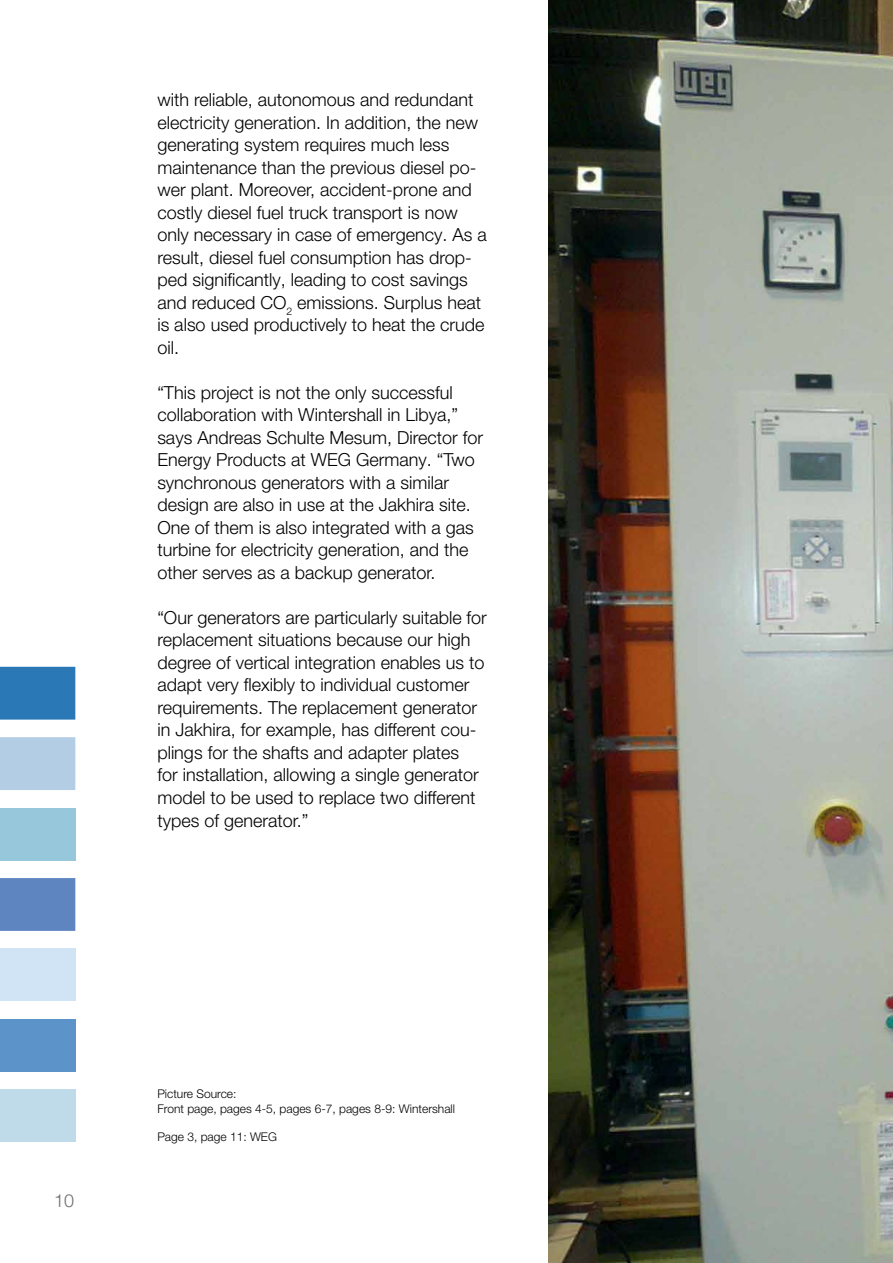
<style>
.page{position:relative;width:893px;height:1263px;background:#fff}
.page>*{position:absolute;margin:0;border:0;box-sizing:border-box;transform-origin:0 0}
.t1{font:300 18px/22.5px "Helvetica Neue LT Pro";color:#000}
.t2{font:300 18px "Helvetica Neue LT Pro";color:#6d6e71}
.t3{font:300 12px/14.4px "Helvetica Neue LT Pro";color:#000}
</style>
<div class="page">
<img style="left:549px;top:0;width:344px;height:1263px">
<div style="left:0;top:1089px;width:75px;height:53px;background:#bfdbe9"></div>
<div style="left:0;top:1019px;width:75px;height:53px;background:#5c94ca"></div>
<div style="left:0;top:948px;width:75px;height:53px;background:#d0e4f6"></div>
<div style="left:0;top:878px;width:75px;height:53px;background:#5f85c1"></div>
<div style="left:0;top:808px;width:75px;height:52px;background:#97c7da"></div>
<div style="left:0;top:667px;width:75px;height:53px;background:#2a79b6"></div>
<div style="left:0;top:737px;width:75px;height:53px;background:#b2cde4"></div>
<p class="t1" style="left:157px;top:88px;width:331px">with reliable, autonomous and redundant electricity generation. In addition, the new generating system requires much less maintenance than the previous diesel po&shy;wer plant. Moreover, accident-prone and costly diesel fuel truck transport is now only necessary in case of emergency. As a result, diesel fuel consumption has drop&shy;ped significantly, leading to cost savings and reduced CO<sub>2</sub> emissions. Surplus heat is also used productively to heat the crude oil.</p>
<p class="t1" style="left:157px;top:381px;width:327px">“This project is not the only successful collaboration with Wintershall in Libya,” says Andreas Schulte Mesum, Director for Energy Products at WEG Germany. “Two synchronous generators with a similar design are also in use at the Jakhira site.<br>One of them is also integrated with a gas turbine for electricity generation, and the other serves as a backup generator.</p>
<p class="t1" style="left:157px;top:606px;width:331px">“Our generators are particularly suitable for replacement situations because our high degree of vertical integration enables us to adapt very flexibly to individual customer requirements. The replacement generator in Jakhira, for example, has different cou&shy;plings for the shafts and adapter plates<br>for installation, allowing a single generator model to be used to replace two different types of generator.”</p>
<p class="t2" style="left:54px;top:1189px;width:22px">10</p>
<p class="t3" style="left:157px;top:1086px;width:299px">Picture Source:<br>Front page, pages 4-5, pages 6-7, pages 8-9: Wintershall</p>
<p class="t3" style="left:157px;top:1130px;width:121px">Page 3, page 11: WEG</p>
</div>
